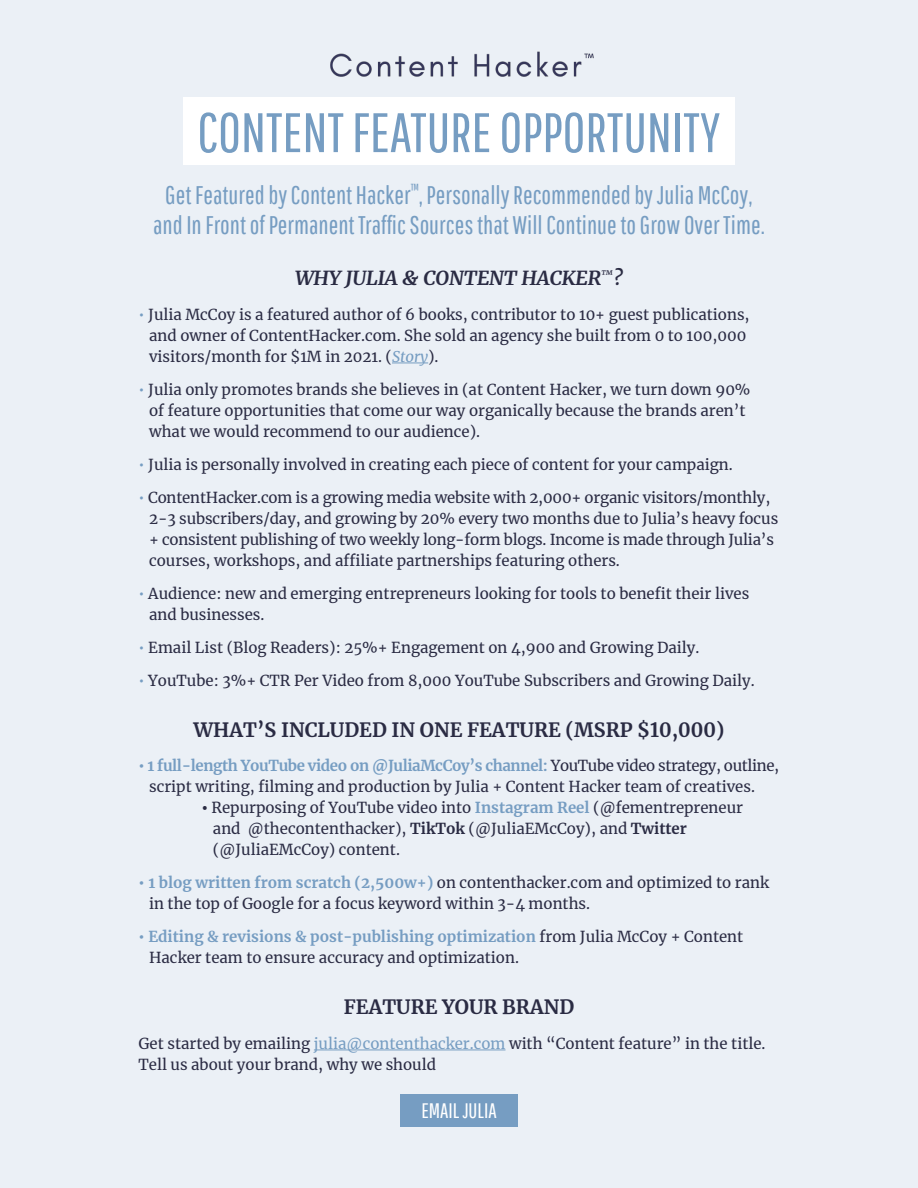
<style>
.page{position:relative;width:918px;height:1188px;background:#ebf0f6}
.page>*{position:absolute;margin:0;border:0;box-sizing:border-box;transform-origin:0 0}
.t1{font:55.5px "Pathway Gothic One";color:#769dc2}
.t2{font:25.5px/30.6px "Pathway Gothic One";color:#769dc2;text-align:center}
.t3{font:21px "Pathway Gothic One";color:#fff}
.t4{font:700 19.5px "Merriweather";color:#2a2b43}
.t5{font:italic 700 19.5px "Merriweather";color:#2a2b43}
.t6{font:15px/21px "Merriweather";color:#2a2b43}
.s1{color:#769dc2}
.s2{font-style:italic;color:#769dc2}
.s3{font-weight:700;color:#769dc2}
.s4{font-family:"DM Sans";font-weight:500}
.s5{font-weight:700}
</style>
<div class="page">
<img style="left:330px;top:51px;width:264px;height:26px">
<div style="left:183px;top:97px;width:552px;height:68px;background:#fff"></div>
<div style="left:400px;top:1094px;width:118px;height:33px;background:#769dc2"></div>
<hr style="left:392px;top:363px;width:36px;height:1px;background:#769dc2">
<hr style="left:314px;top:1050px;width:192px;height:1px;background:#769dc2">
<h1 class="t1" style="left:197px;top:99px;width:525px">CONTENT FEATURE OPPORTUNITY</h1>
<h2 class="t2" style="left:153px;top:179px;width:613px">Get Featured by Content Hacker<sup>™</sup>, Personally Recommended by Julia McCoy, and In Front of Permanent Traffic Sources that Will Continue to Grow Over Time.</h2>
<h3 class="t5" style="left:295px;top:265px;width:329px">WHY JULIA &amp; CONTENT HACKER<sup>™</sup>?</h3>
<p class="t6" style="left:149px;top:303px;width:602px;text-indent:-11px"><span class="s1">•</span> Julia McCoy is a featured author of 6 books, contributor to 10+ guest publications, and owner of ContentHacker.com. She sold an agency she built from 0 to 100,000 visitors/month for $1M in 2021. (<span class="s2">Story</span>).</p>
<p class="t6" style="left:149px;top:378px;width:603px;text-indent:-11px"><span class="s1">•</span> Julia only promotes brands she believes in (at Content Hacker, we turn down 90% of feature opportunities that come our way organically because the brands aren’t what we would recommend to our audience).</p>
<p class="t6" style="left:139px;top:453px;width:596px"><span class="s1">•</span> Julia is personally involved in creating each piece of content for your campaign.</p>
<p class="t6" style="left:149px;top:486px;width:631px;text-indent:-11px"><span class="s1">•</span> ContentHacker.com is a growing media website with 2,000+ organic visitors/monthly, 2-3 subscribers/day, and growing by 20% every two months due to Julia’s heavy focus + consistent publishing of two weekly long-form blogs. Income is made through Julia’s courses, workshops, and affiliate partnerships featuring others.</p>
<p class="t6" style="left:149px;top:582px;width:602px;text-indent:-11px"><span class="s1">•</span> Audience: new and emerging entrepreneurs looking for tools to benefit their lives and businesses.</p>
<p class="t6" style="left:139px;top:636px;width:562px"><span class="s1">•</span> Email List (Blog Readers): 25%+ Engagement on 4,900 and Growing Daily.</p>
<p class="t6" style="left:139px;top:669px;width:618px"><span class="s1">•</span> YouTube: 3%+ CTR Per Video from 8,000 YouTube Subscribers and Growing Daily.</p>
<h3 class="t4" style="left:193px;top:716px;width:533px">WHAT’S INCLUDED IN ONE FEATURE (MSRP $10,000)</h3>
<p class="t6" style="left:149px;top:755px;width:632px;text-indent:-11px"><span class="s3">• 1 full-length YouTube video on @JuliaMcCoy’s channel:</span> YouTube video strategy, outline, script writing, filming and production by Julia + Content Hacker team of creatives.</p>
<p class="t6" style="left:213px;top:797px;width:532px;text-indent:-11px"><span class="s4">•</span> Repurposing of YouTube video into <span class="s3">Instagram Reel</span> (@fementrepreneur and @thecontenthacker), <span class="s5">TikTok</span> (@JuliaEMcCoy), and <span class="s5">Twitter </span>(@JuliaEMcCoy) content.</p>
<p class="t6" style="left:149px;top:872px;width:621px;text-indent:-11px"><span class="s3">• 1 blog written from scratch (2,500w+)</span> on contenthacker.com and optimized to rank in the top of Google for a focus keyword within 3-4 months.</p>
<p class="t6" style="left:149px;top:926px;width:596px;text-indent:-11px"><span class="s3">• Editing &amp; revisions &amp; post-publishing optimization</span> from Julia McCoy + Content<br>Hacker team to ensure accuracy and optimization.</p>
<h3 class="t4" style="left:344px;top:994px;width:232px">FEATURE YOUR BRAND</h3>
<p class="t6" style="left:139px;top:1032px;width:629px">Get started by emailing <span class="s1">julia@contenthacker.com</span> with “Content feature” in the title.<br>Tell us about your brand, why we should</p>
<h3 class="t3" style="left:421px;top:1098px;width:77px">EMAIL JULIA</h3>
</div>
